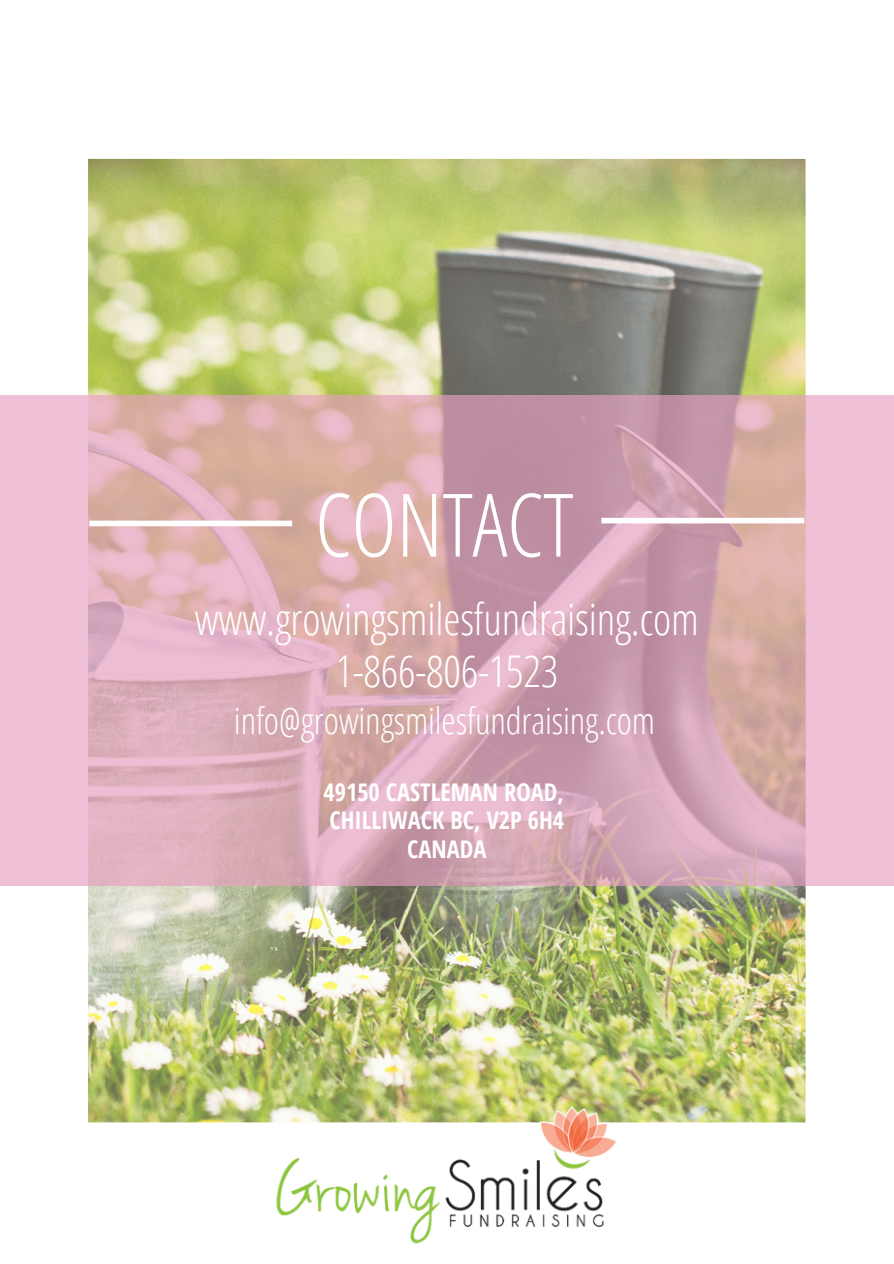
<style>
.page{position:relative;width:894px;height:1264px;background:#fff}
.page>*{position:absolute;margin:0;border:0;box-sizing:border-box;transform-origin:0 0}
.t1{font:300 87.6px "Open Sans Condensed";letter-spacing:-.005em;color:#fff}
.t2{font:300 43.8px/51.8px "Open Sans Condensed";letter-spacing:-.005em;color:#fff;text-align:center}
.t3{font:300 36.6px "Open Sans Condensed";letter-spacing:-.005em;color:#fff}
.t4{font:700 24.3px "Open Sans Condensed";color:#fff}
</style>
<div class="page">
<img style="left:75px;top:158px;width:742px;height:965px">
<svg style="left:0;top:395px;width:893px;height:490px"></svg>
<img style="left:264px;top:1092px;width:365px;height:152px">
<div style="left:601px;top:518px;width:203px;height:5px;background:#fff"></div>
<div style="left:89px;top:520px;width:203px;height:6px;background:#fff"></div>
<p class="t1" style="left:315px;top:463px;width:260px">CONTACT</p>
<p class="t2" style="left:195px;top:592px;width:505px">www.growingsmilesfundraising.com<br>1-866-806-1523</p>
<h1 class="t3" style="left:234px;top:695px;width:422px">info@growingsmilesfundraising.com</h1>
<p class="t4" style="left:323px;top:775px;width:242px">49150 CASTLEMAN ROAD,</p>
<h2 class="t4" style="left:329px;top:803px;width:236px">CHILLIWACK BC, V2P 6H4</h2>
<h3 class="t4" style="left:407px;top:831px;width:80px">CANADA</h3>
</div>
